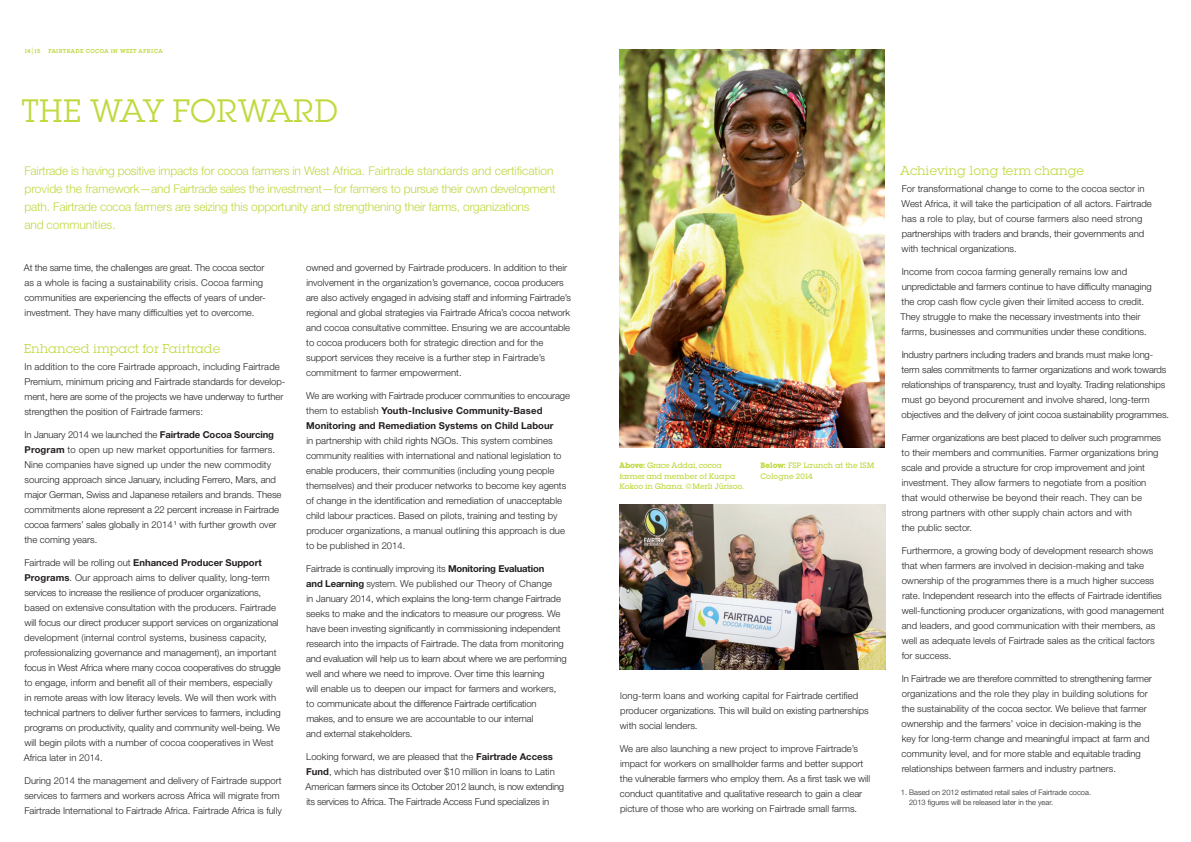
<style>
.page{position:relative;width:1191px;height:842px;background:#fff}
.page>*{position:absolute;margin:0;border:0;box-sizing:border-box;transform-origin:0 0}
.TXT_head0_1{font:34px "Lubalin Graph ITC";color:#c2d83f}
.TXT_head_02{font:13.5px "Lubalin Graph ITC";color:#c2d83f}
.DL_precede{font:300 12px/18px "Helvetica Neue LT Std";letter-spacing:-.015em;color:#c1d841}
.DL_body{font:300 9.5px/15px "Helvetica Neue LT Std";color:#231f20}
.DL_body-2{font:8.2px/10.2px "Lubalin Graph Md ITC";letter-spacing:-.01em;color:#c1d841}
.DL_body-3{font:300 7.5px/10px "Helvetica Neue LT Std";color:#231f20}
.COVER_title{font:600 6px "Lubalin Graph ITC";letter-spacing:.06em;color:#c1d841}
.s1{font-size:7.5px}
.s2{font-weight:700}
</style>
<div class="page">
<img style="left:619px;top:504px;width:266px;height:165px">
<img style="left:619px;top:49px;width:265px;height:398px">
<p class="COVER_title" style="left:24px;top:47px;width:18px">14<span class="s1">|</span>15</p>
<p class="COVER_title" style="left:48px;top:47px;width:116px">FAIRTRADE COCOA IN WEST AFRICA</p>
<p class="TXT_head0_1" style="left:21px;top:91px;width:318px">THE WAY FORWARD</p>
<p class="DL_precede" style="left:24px;top:161px;width:533px">Fairtrade is having positive impacts for cocoa farmers in West Africa. Fairtrade standards and certification provide the framework—and Fairtrade sales the investment—for farmers to pursue their own development path. Fairtrade cocoa farmers are seizing this opportunity and strengthening their farms, organizations<br>and communities.</p>
<p class="DL_body" style="left:24px;top:260px;width:243px">At the same time, the challenges are great. The cocoa sector as a whole is facing a sustainability crisis. Cocoa farming communities are experiencing the effects of years of under&shy;investment. They have many difficulties yet to overcome.</p>
<p class="TXT_head_02" style="left:24px;top:341px;width:198px">Enhanced impact for Fairtrade</p>
<p class="DL_body" style="left:24px;top:359px;width:261px">In addition to the core Fairtrade approach, including Fairtrade Premium, minimum pricing and Fairtrade standards for develop&shy;ment, here are some of the projects we have underway to further strengthen the position of Fairtrade farmers:</p>
<p class="DL_body" style="left:24px;top:427px;width:259px">In January 2014 we launched the <span class="s2">Fairtrade Cocoa Sourcing Program</span> to open up new market opportunities for farmers.<br>Nine companies have signed up under the new commodity sourcing approach since January, including Ferrero, Mars, and major German, Swiss and Japanese retailers and brands. These commitments alone represent a 22 percent increase in Fairtrade cocoa farmers’ sales globally in 2014 <sup>1</sup> with further growth over the coming years.</p>
<p class="DL_body" style="left:24px;top:555px;width:258px">Fairtrade will be rolling out <span class="s2">Enhanced Producer Support Programs</span>. Our approach aims to deliver quality, long-term services to increase the resilience of producer organizations, based on extensive consultation with the producers. Fairtrade will focus our direct producer support services on organizational development (internal control systems, business capacity, professionalizing governance and management), an important focus in West Africa where many cocoa cooperatives do struggle to engage, inform and benefit all of their members, especially in remote areas with low literacy levels. We will then work with technical partners to deliver further services to farmers, including programs on productivity, quality and community well-being. We will begin pilots with a number of cocoa cooperatives in West Africa later in 2014.</p>
<p class="DL_body" style="left:24px;top:773px;width:259px">During 2014 the management and delivery of Fairtrade support services to farmers and workers across Africa will migrate from<br>Fairtrade International to Fairtrade Africa. Fairtrade Africa is fully</p>
<p class="DL_body" style="left:306px;top:260px;width:266px">owned and governed by Fairtrade producers. In addition to their involvement in the organization’s governance, cocoa producers are also actively engaged in advising staff and informing Fairtrade’s regional and global strategies via Fairtrade Africa’s cocoa network and cocoa consultative committee. Ensuring we are accountable to cocoa producers both for strategic direction and for the support services they receive is a further step in Fairtrade’s commitment to farmer empowerment.</p>
<p class="DL_body" style="left:306px;top:388px;width:265px">We are working with Fairtrade producer communities to encourage them to establish <span class="s2">Youth-Inclusive Community-Based Monitoring and Remediation Systems on Child Labour<br></span>in partnership with child rights NGOs. This system combines community realities with international and national legislation to enable producers, their communities (including young people themselves) and their producer networks to become key agents of change in the identification and remediation of unacceptable child labour practices. Based on pilots, training and testing by producer organizations, a manual outlining this approach is due to be published in 2014.</p>
<p class="DL_body" style="left:306px;top:561px;width:262px">Fairtrade is continually improving its <span class="s2">Monitoring Evaluation<br>and Learning</span> system. We published our Theory of Change<br>in January 2014, which explains the long-term change Fairtrade seeks to make and the indicators to measure our progress. We have been investing significantly in commissioning independent research into the impacts of Fairtrade. The data from monitoring and evaluation will help us to learn about where we are performing well and where we need to improve. Over time this learning<br>will enable us to deepen our impact for farmers and workers,<br>to communicate about the difference Fairtrade certification makes, and to ensure we are accountable to our internal<br>and external stakeholders.</p>
<p class="DL_body" style="left:305px;top:749px;width:260px">Looking forward, we are pleased that the <span class="s2">Fairtrade Access Fund</span>, which has distributed over $10 million in loans to Latin American farmers since its October 2012 launch, is now extending its services to Africa. The Fairtrade Access Fund specializes in</p>
<p class="DL_body-2" style="left:619px;top:460px;width:126px"><span class="s2">Above:</span> Grace Addai, cocoa farmer and member of Kuapa<br>Kokoo in Ghana. ©Merli Jürisoo.</p>
<p class="DL_body-2" style="left:760px;top:460px;width:116px"><span class="s2">Below:</span> FSP Launch at the ISM<br>Cologne 2014</p>
<p class="DL_body" style="left:620px;top:688px;width:250px">long-term loans and working capital for Fairtrade certified producer organizations. This will build on existing partnerships with social lenders.</p>
<p class="DL_body" style="left:620px;top:741px;width:252px">We are also launching a new project to improve Fairtrade’s impact for workers on smallholder farms and better support the vulnerable farmers who employ them. As a first task we will conduct quantitative and qualitative research to gain a clear picture of those who are working on Fairtrade small farms.</p>
<p class="TXT_head_02" style="left:900px;top:163px;width:185px">Achieving long term change</p>
<p class="DL_body" style="left:901px;top:181px;width:252px">For transformational change to come to the cocoa sector in West Africa, it will take the participation of all actors. Fairtrade has a role to play, but of course farmers also need strong partnerships with traders and brands, their governments and with technical organizations.</p>
<p class="DL_body" style="left:900px;top:264px;width:253px">Income from cocoa farming generally remains low and unpredictable and farmers continue to have difficulty managing the crop cash flow cycle given their limited access to credit.<br>They struggle to make the necessary investments into their farms, businesses and communities under these conditions.</p>
<p class="DL_body" style="left:901px;top:347px;width:269px">Industry partners including traders and brands must make long&shy;term sales commitments to farmer organizations and work towards relationships of transparency, trust and loyalty. Trading relationships must go beyond procurement and involve shared, long-term objectives and the delivery of joint cocoa sustainability programmes.</p>
<p class="DL_body" style="left:901px;top:430px;width:261px">Farmer organizations are best placed to deliver such programmes to their members and communities. Farmer organizations bring scale and provide a structure for crop improvement and joint investment. They allow farmers to negotiate from a position that would otherwise be beyond their reach. They can be strong partners with other supply chain actors and with<br>the public sector.</p>
<p class="DL_body" style="left:901px;top:543px;width:264px">Furthermore, a growing body of development research shows that when farmers are involved in decision-making and take ownership of the programmes there is a much higher success rate. Independent research into the effects of Fairtrade identifies well-functioning producer organizations, with good management and leaders, and good communication with their members, as well as adequate levels of Fairtrade sales as the critical factors for success.</p>
<p class="DL_body" style="left:901px;top:671px;width:252px">In Fairtrade we are therefore committed to strengthening farmer organizations and the role they play in building solutions for the sustainability of the cocoa sector. We believe that farmer ownership and the farmers’ voice in decision-making is the key for long-term change and meaningful impact at farm and community level, and for more stable and equitable trading relationships between farmers and industry partners.</p>
<p class="DL_body-3" style="left:909px;top:787px;width:183px;text-indent:-8px">1. Based on 2012 estimated retail sales of Fairtrade cocoa.<br>2013 figures will be released later in the year.</p>
</div>
